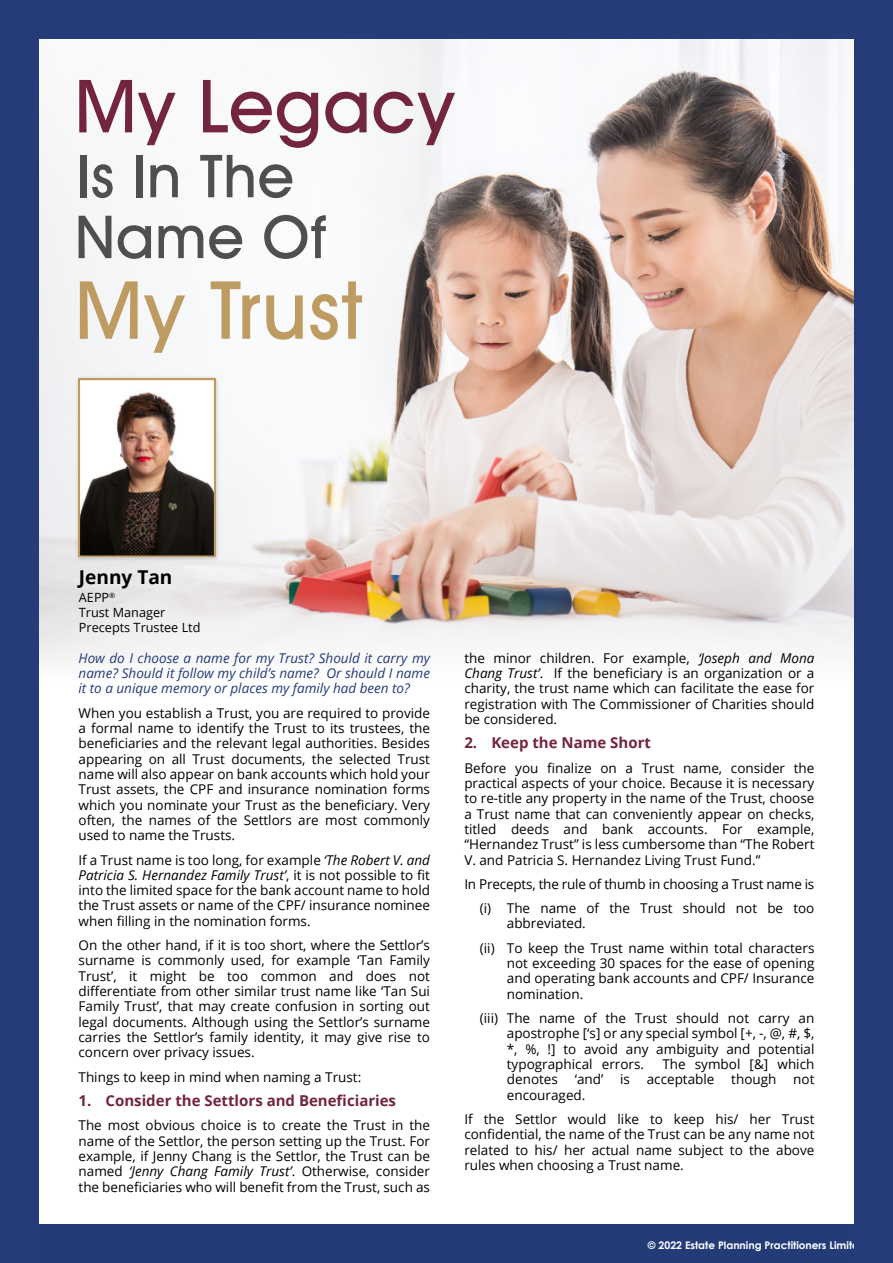
<style>
.page{position:relative;width:893px;height:1263px;background:#fff}
.page>*{position:absolute;margin:0;border:0;box-sizing:border-box;transform-origin:0 0}
.t1{font:500 80.55px "Avant Garde IT Cby BT";letter-spacing:.01em;color:#be9b60}
.t2{font:500 73.8px "Avant Garde IT Cby BT";letter-spacing:.01em;color:#72253d}
.t3{font:500 59.7px "Avant Garde IT Cby BT";letter-spacing:.015em;color:#4f4f4f}
.t4{font:500 59.55px "Avant Garde IT Cby BT";letter-spacing:.015em;color:#4f4f4f}
.t5{font:700 19.05px "Open Sans";color:#000}
.t6{font:700 15px "Open Sans";color:#72253d}
.t7{font:13.5px/15.3px "Open Sans";color:#000;text-align:justify}
.t8{font:italic 13.5px/15.3px "Open Sans";color:#233c78;text-align:justify}
.t9{font:12.75px/14.9px "Open Sans";color:#000}
.t10{font:700 10.5px "Century Gothic";color:#fff}
.s1{font-style:italic}
</style>
<div class="page">
<img style="left:38px;top:38px;width:817px;height:644px">
<div style="left:0;top:1225px;width:893px;height:38px;background:#233c78"></div>
<div style="left:0;top:0;width:893px;height:38px;background:#253c78"></div>
<div style="left:0;top:0;width:38px;height:1263px;background:#253c78"></div>
<div style="left:855px;top:0;width:38px;height:1263px;background:#253c78"></div>
<img style="left:75px;top:375px;width:146px;height:187px">
<svg style="left:79px;top:379px;width:136px;height:178px"></svg>
<h2 class="t2" style="left:75px;top:76px;width:382px">My Legacy</h2>
<h3 class="t4" style="left:77px;top:152px;width:219px">Is In The</h3>
<h3 class="t3" style="left:75px;top:213px;width:253px">Name Of</h3>
<h1 class="t1" style="left:75px;top:278px;width:290px">My Trust</h1>
<h3 class="t5" style="left:79px;top:570px;width:95px">Jenny Tan</h3>
<p class="t9" style="left:79px;top:591px;width:123px">AEPP<sup>®<br></sup>Trust Manager<br>Precepts Trustee Ltd</p>
<p class="t8" style="left:79px;top:651px;width:353px">How do I choose a name for my Trust? Should it carry my name? Should it follow my child’s name? Or should I name it to a unique memory or places my family had been to?</p>
<p class="t7" style="left:79px;top:706px;width:353px">When you establish a Trust, you are required to provide a formal name to identify the Trust to its trustees, the beneficiaries and the relevant legal authorities. Besides appearing on all Trust documents, the selected Trust name will also appear on bank accounts which hold your Trust assets, the CPF and insurance nomination forms which you nominate your Trust as the beneficiary. Very often, the names of the Settlors are most commonly used to name the Trusts.</p>
<p class="t7" style="left:79px;top:853px;width:353px">If a Trust name is too long, for example <span class="s1">‘The Robert V. and Patricia S. Hernandez Family Trust’</span>, it is not possible to fit into the limited space for the bank account name to hold the Trust assets or name of the CPF/ insurance nominee when filling in the nomination forms.</p>
<p class="t7" style="left:79px;top:939px;width:353px">On the other hand, if it is too short, where the Settlor’s surname is commonly used, for example ‘Tan Family Trust’, it might be too common and does not differentiate from other similar trust name like ‘Tan Sui Family Trust’, that may create confusion in sorting out legal documents. Although using the Settlor’s surname carries the Settlor’s family identity, it may give rise to concern over privacy issues.</p>
<p class="t7" style="left:79px;top:1070px;width:284px">Things to keep in mind when naming a Trust:</p>
<p class="t6" style="left:79px;top:1094px;width:319px">1. Consider the Settlors and Beneficiaries</p>
<p class="t7" style="left:79px;top:1119px;width:353px">The most obvious choice is to create the Trust in the name of the Settlor, the person setting up the Trust. For example, if Jenny Chang is the Settlor, the Trust can be named <span class="s1">‘Jenny Chang Family Trust’</span>. Otherwise, consider the beneficiaries who will benefit from the Trust, such as</p>
<p class="t7" style="left:464px;top:651px;width:352px">the minor children. For example, <span class="s1">‘Joseph and Mona Chang Trust’</span>. If the beneficiary is an organization or a charity, the trust name which can facilitate the ease for registration with The Commissioner of Charities should be considered.</p>
<p class="t6" style="left:464px;top:737px;width:188px">2. Keep the Name Short</p>
<p class="t7" style="left:464px;top:761px;width:352px">Before you finalize on a Trust name, consider the practical aspects of your choice. Because it is necessary to re-title any property in the name of the Trust, choose a Trust name that can conveniently appear on checks, titled deeds and bank accounts. For example, “Hernandez Trust” is less cumbersome than “The Robert V. and Patricia S. Hernandez Living Trust Fund.”</p>
<p class="t7" style="left:464px;top:873px;width:352px;line-height:24.3px;text-align:right">In Precepts, the rule of thumb in choosing a Trust name is (i) The name of the Trust should not be too</p>
<p class="t7" style="left:480px;top:913px;width:336px;line-height:24.3px;text-indent:27px">abbreviated.<br>(ii) To keep the Trust name within total characters</p>
<p class="t7" style="left:507px;top:957px;width:309px">not exceeding 30 spaces for the ease of opening and operating bank accounts and CPF/ Insurance nomination.</p>
<p class="t7" style="left:507px;top:1012px;width:309px;text-indent:-27px">(iii) The name of the Trust should not carry an apostrophe [‘s] or any special symbol [+, -, @, #, $, *, %, !] to avoid any ambiguity and potential typographical errors.</p>
<p class="t7" style="left:507px;top:1058px;width:309px;text-indent:155px">The symbol [&amp;] which denotes ‘and’ is acceptable though not encouraged.</p>
<p class="t7" style="left:464px;top:1113px;width:352px">If the Settlor would like to keep his/ her Trust confidential, the name of the Trust can be any name not related to his/ her actual name subject to the above rules when choosing a Trust name.</p>
<p class="t10" style="left:648px;top:1241px;width:222px">© 2022 Estate Planning Practitioners Limited.</p>
</div>
